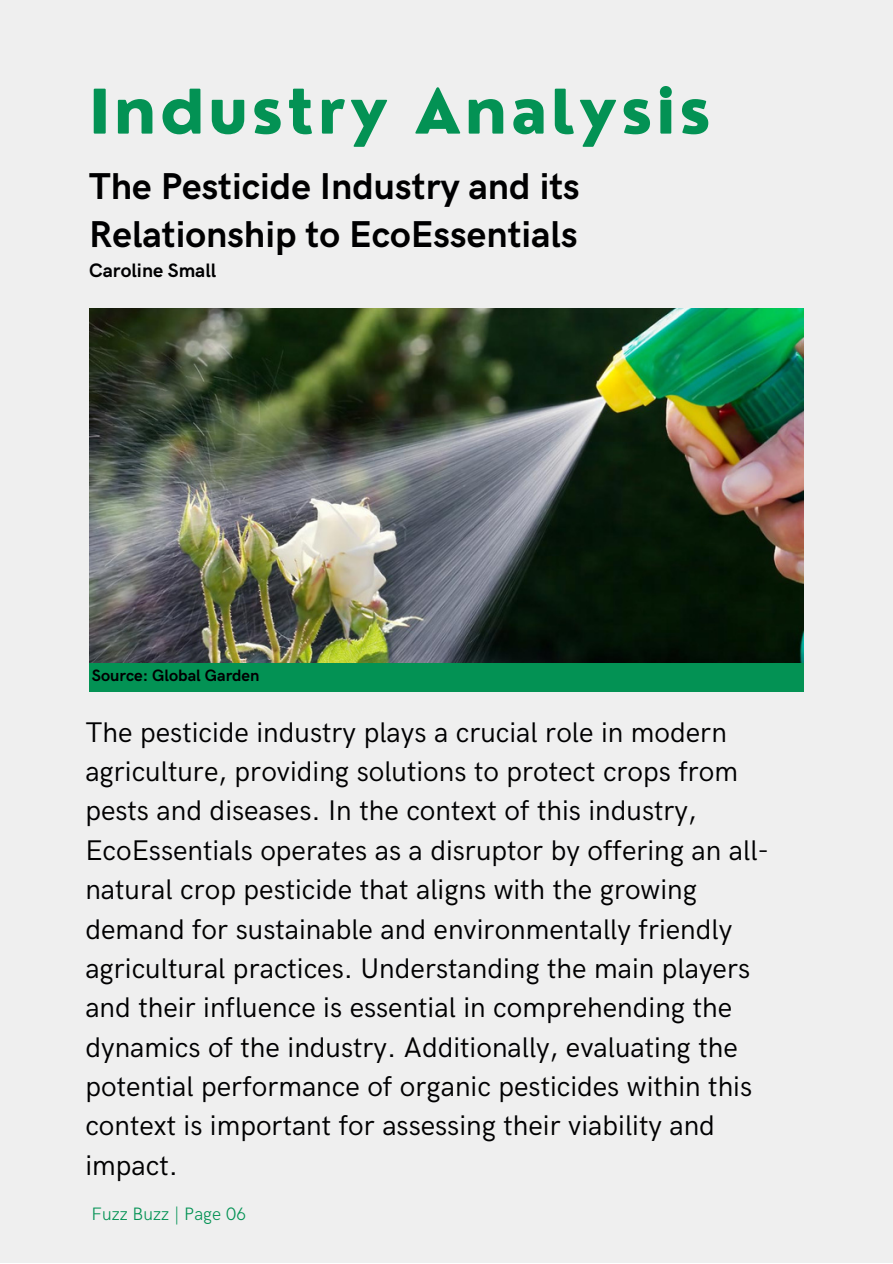
<style>
.page{position:relative;width:893px;height:1264px;background:#fff}
.page>*{position:absolute;margin:0;border:0;box-sizing:border-box;transform-origin:0 0}
.t1{font:800 60px "Nourd";letter-spacing:.06em;color:#039254}
.t2{font:700 37.5px/48.3px "HK Grotesk";color:#000001}
.t3{font:28.5px/39.3px "HK Grotesk";color:#000001}
.t4{font:700 19.5px "HK Grotesk";color:#000001}
.t5{font:300 18px "HK Grotesk";color:#039254}
.t6{font:700 16.5px "HK Grotesk";color:#000001}
</style>
<div class="page">
<div style="left:0;top:0;width:892px;height:1262px;background:#efefef"></div>
<img style="left:89px;top:309px;width:714px;height:354px">
<div style="left:89px;top:663px;width:714px;height:28px;background:#039254"></div>
<p class="t1" style="left:89px;top:74px;width:623px">Industry Analysis</p>
<p class="t2" style="left:89px;top:163px;width:492px">The Pesticide Industry and its<br>Relationship to EcoEssentials</p>
<p class="t4" style="left:89px;top:260px;width:128px">Caroline Small</p>
<p class="t6" style="left:92px;top:665px;width:169px">Source: Global Garden</p>
<p class="t3" style="left:85px;top:713px;width:685px">The pesticide industry plays a crucial role in modern agriculture, providing solutions to protect crops from pests and diseases. In the context of this industry, EcoEssentials operates as a disruptor by offering an all&shy;natural crop pesticide that aligns with the growing demand for sustainable and environmentally friendly agricultural practices. Understanding the main players and their influence is essential in comprehending the dynamics of the industry. Additionally, evaluating the potential performance of organic pesticides within this context is important for assessing their viability and impact.</p>
<p class="t5" style="left:92px;top:1203px;width:156px">Fuzz Buzz | Page 06</p>
</div>
